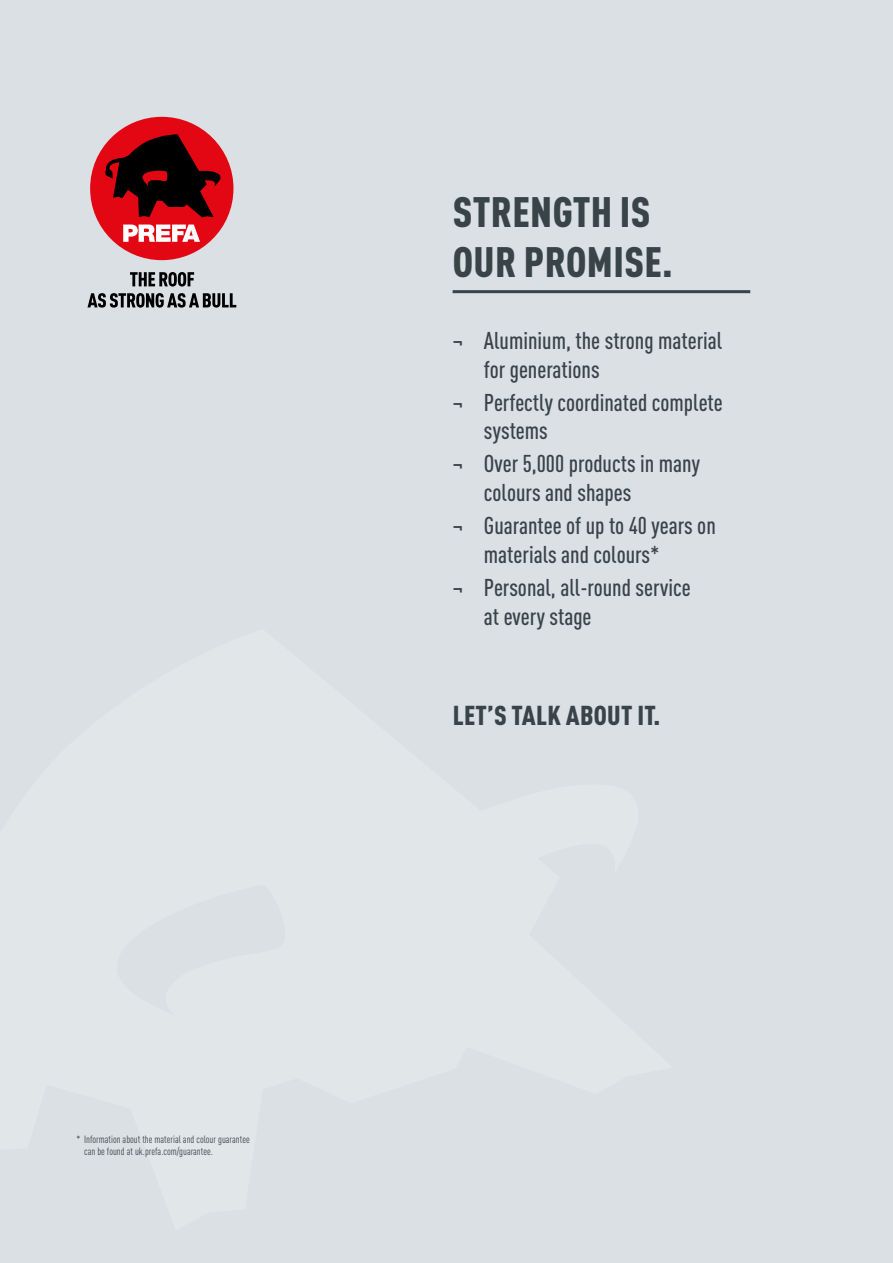
<style>
.page{position:relative;width:893px;height:1263px;background:#dae0e3}
.page>*{position:absolute;margin:0;border:0;box-sizing:border-box;transform-origin:0 0}
.t1{font:900 condensed 42px/50.4px "DIN Pro";letter-spacing:.01em;color:#394448}
.t2{font:900 condensed 27px "DIN Pro";letter-spacing:.01em;color:#394448}
.t3{font:500 condensed 24px/28.8px "DIN Pro";color:#394448}
.t4{font:condensed 10.5px/12px "DIN Pro";color:#394448}
</style>
<div class="page">
<hr style="left:453px;top:290px;width:297px;height:3px;background:#394448">
<div style="left:90px;top:117px;width:143px;height:143px;background:#e30613;border-radius:50%"></div>
<svg style="left:105px;top:134px;width:116px;height:83px"></svg>
<svg style="left:123px;top:225px;width:77px;height:17px"></svg>
<svg style="left:130px;top:272px;width:64px;height:15px"></svg>
<svg style="left:88px;top:293px;width:148px;height:15px"></svg>
<p class="t4" style="left:84px;top:1132px;width:167px;text-indent:-8px">* Information about the material and colour guarantee can be found at uk.prefa.com/guarantee.</p>
<h1 class="t1" style="left:453px;top:183px;width:222px">STRENGTH IS<br>OUR PROMISE.</h1>
<p class="t3" style="left:484px;top:324px;width:240px;text-indent:-31px">¬ Aluminium, the strong material for generations</p>
<p class="t3" style="left:484px;top:386px;width:240px;text-indent:-31px">¬ Perfectly coordinated complete systems</p>
<p class="t3" style="left:484px;top:447px;width:217px;text-indent:-31px">¬ Over 5,000 products in many colours and shapes</p>
<p class="t3" style="left:484px;top:509px;width:233px;text-indent:-31px">¬ Guarantee of up to 40 years on materials and colours*</p>
<p class="t3" style="left:484px;top:571px;width:208px;text-indent:-31px">¬ Personal, all-round service at every stage</p>
<p class="t2" style="left:453px;top:695px;width:209px">LET’S TALK ABOUT IT.</p>
</div>
